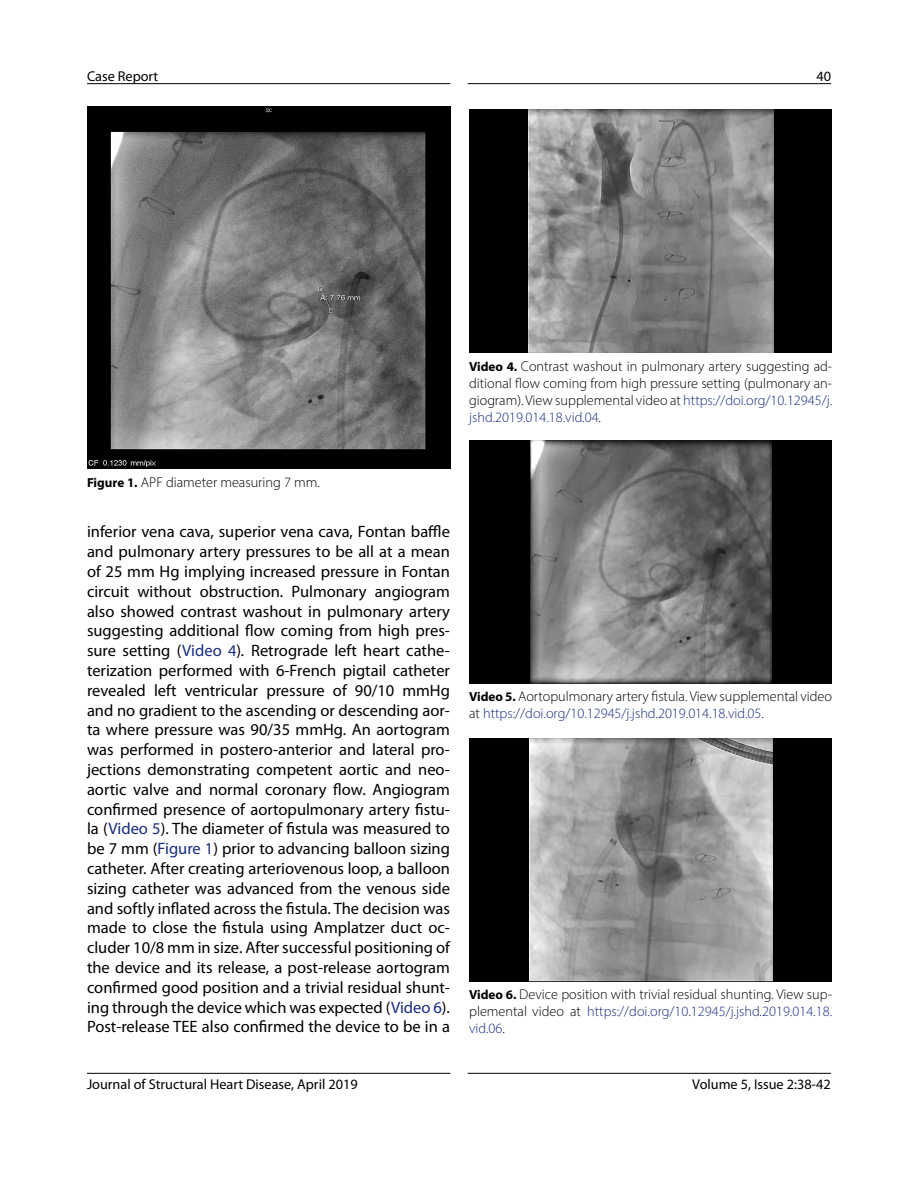
<style>
.page{position:relative;width:918px;height:1188px;background:#fff}
.page>*{position:absolute;margin:0;border:0;box-sizing:border-box;transform-origin:0 0}
.t1{font:16.5px/19.8px "Myriad Pro";color:#000;text-align:justify}
.t2{font:300 14.25px/17.1px "Myriad Pro";color:#000;text-align:justify}
.t3{font:14.25px "Myriad Pro";color:#000}
.s1{font-weight:700;font-size:13.2px}
.s2{color:#162b82}
.s3{font-style:italic}
</style>
<div class="page">
<hr style="left:87px;top:1073px;width:363px;height:1px;background:#000">
<hr style="left:468px;top:1073px;width:363px;height:1px;background:#000">
<hr style="left:87px;top:83px;width:363px;height:1px;background:#000">
<hr style="left:468px;top:83px;width:363px;height:1px;background:#000">
<img style="left:88px;top:106px;width:362px;height:363px">
<div style="left:470px;top:109px;width:362px;height:244px;background:#000"></div>
<img style="left:529px;top:109px;width:244px;height:244px">
<div style="left:470px;top:440px;width:362px;height:243px;background:#000"></div>
<img style="left:530px;top:440px;width:242px;height:243px">
<div style="left:470px;top:738px;width:362px;height:243px;background:#000"></div>
<img style="left:529px;top:738px;width:244px;height:243px">
<p class="t3" style="left:87px;top:68px;width:73px">Case Report</p>
<p class="t3" style="left:816px;top:68px;width:16px">40</p>
<p class="t2" style="left:469px;top:357px;width:365px"><span class="s1">Video 4.</span> Contrast washout in pulmonary artery suggesting ad&shy;ditional flow coming from high pressure setting (pulmonary an&shy;giogram). View supplemental video at <span class="s2">https://doi.org/10.12945/j. jshd.2019.014.18.vid.04</span>.</p>
<p class="t2" style="left:87px;top:473px;width:235px"><span class="s1">Figure 1.</span> APF diameter measuring 7 mm.</p>
<p class="t1" style="left:87px;top:522px;width:365px">inferior vena cava, superior vena cava, Fontan baffle and pulmonary artery pressures to be all at a mean of 25 mm Hg implying increased pressure in Fontan circuit without obstruction. Pulmonary angiogram also showed contrast washout in pulmonary artery suggesting additional flow coming from high pres&shy;sure setting (<span class="s2">Video 4</span>)<span class="s3">.</span> Retrograde left heart cathe&shy;terization performed with 6-French pigtail catheter revealed left ventricular pressure of 90/10 mmHg and no gradient to the ascending or descending aor&shy;ta where pressure was 90/35 mmHg. An aortogram was performed in postero-anterior and lateral pro&shy;jections demonstrating competent aortic and neo&shy;aortic valve and normal coronary flow. Angiogram confirmed presence of aortopulmonary artery fistu&shy;la (<span class="s2">Video 5</span>). The diameter of fistula was measured to be 7 mm (<span class="s2">Figure 1</span>) prior to advancing balloon sizing catheter. After creating arteriovenous loop, a balloon sizing catheter was advanced from the venous side and softly inflated across the fistula. The decision was made to close the fistula using Amplatzer duct oc&shy;cluder 10/8 mm in size. After successful positioning of the device and its release, a post-release aortogram confirmed good position and a trivial residual shunt&shy;ing through the device which was expected (<span class="s2">Video 6</span>).<br>Post-release TEE also confirmed the device to be in a</p>
<p class="t2" style="left:469px;top:688px;width:365px"><span class="s1">Video 5.</span> Aortopulmonary artery fistula. View supplemental video at <span class="s2">https://doi.org/10.12945/j.jshd.2019.014.18.vid.05</span>.</p>
<p class="t2" style="left:469px;top:986px;width:365px"><span class="s1">Video 6.</span> Device position with trivial residual shunting. View sup&shy;plemental video at <span class="s2">https://doi.org/10.12945/j.jshd.2019.014.18. vid.06</span>.</p>
<p class="t3" style="left:87px;top:1076px;width:272px">Journal of Structural Heart Disease, April 2019</p>
<p class="t3" style="left:692px;top:1076px;width:140px">Volume 5, Issue 2:38-42</p>
</div>
